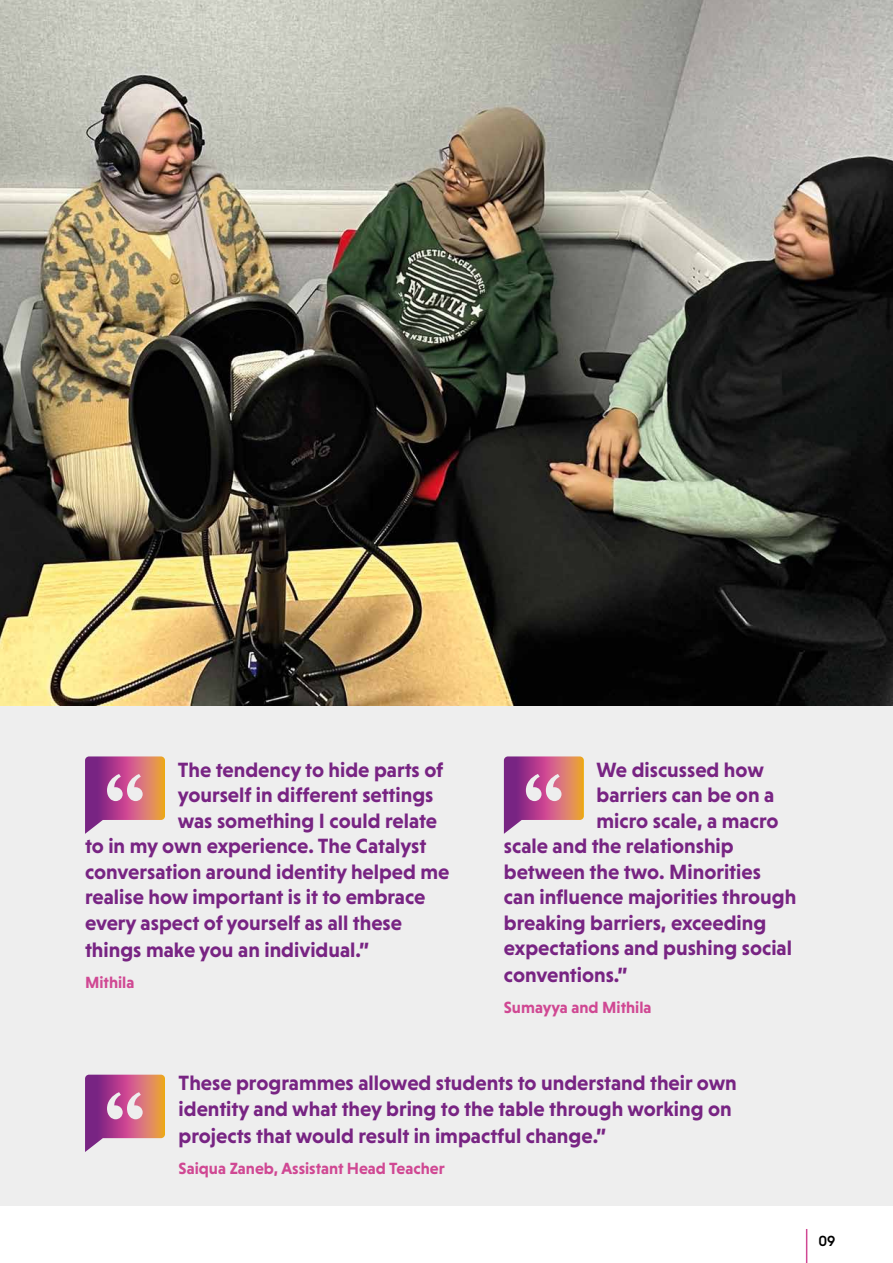
<style>
.page{position:relative;width:893px;height:1263px;background:#fff}
.page>*{position:absolute;margin:0;border:0;box-sizing:border-box;transform-origin:0 0}
.t1{font:700 21px/26.2px "Niveau Grotesk";color:#782483}
.t2{font:700 16.5px "Niveau Grotesk";color:#d04893}
.t3{font:500 15px "Niveau Grotesk";color:#000}
</style>
<div class="page">
<div style="left:0;top:706px;width:893px;height:499px;background:#eee"></div>
<img style="left:0;top:0;width:893px;height:706px">
<svg style="left:504px;top:756px;width:80px;height:78px"></svg>
<svg style="left:85px;top:756px;width:80px;height:78px"></svg>
<svg style="left:85px;top:1075px;width:80px;height:77px"></svg>
<hr style="left:806px;top:1229px;width:1px;height:34px;background:#d04893">
<p class="t1" style="left:178px;top:756px;width:267px">The tendency to hide parts of</p>
<p class="t1" style="left:178px;top:781px;width:257px">yourself in different settings</p>
<p class="t1" style="left:178px;top:807px;width:261px">was something I could relate</p>
<p class="t1" style="left:85px;top:832px;width:343px">to in my own experience. The Catalyst</p>
<p class="t1" style="left:85px;top:858px;width:366px">conversation around identity helped me</p>
<p class="t1" style="left:85px;top:883px;width:342px">realise how important is it to embrace</p>
<p class="t1" style="left:85px;top:909px;width:318px">every aspect of yourself as all these</p>
<p class="t1" style="left:85px;top:936px;width:286px">things make you an individual.”</p>
<p class="t2" style="left:85px;top:973px;width:51px">Mithila</p>
<p class="t1" style="left:597px;top:756px;width:169px">We discussed how</p>
<p class="t1" style="left:597px;top:781px;width:179px">barriers can be on a</p>
<p class="t1" style="left:597px;top:807px;width:183px">micro scale, a macro</p>
<p class="t1" style="left:504px;top:832px;width:231px">scale and the relationship</p>
<p class="t1" style="left:504px;top:858px;width:258px">between the two. Minorities</p>
<p class="t1" style="left:504px;top:883px;width:294px">can influence majorities through</p>
<p class="t1" style="left:504px;top:909px;width:264px">breaking barriers, exceeding</p>
<p class="t1" style="left:504px;top:934px;width:290px">expectations and pushing social</p>
<p class="t1" style="left:504px;top:961px;width:125px">conventions.”</p>
<p class="t2" style="left:504px;top:998px;width:149px">Sumayya and Mithila</p>
<p class="t1" style="left:179px;top:1070px;width:560px">These programmes allowed students to understand their own identity and what they bring to the table through working on projects that would result in impactful change.”</p>
<p class="t2" style="left:179px;top:1159px;width:268px">Saiqua Zaneb, Assistant Head Teacher</p>
<p class="t3" style="left:818px;top:1232px;width:19px">09</p>
</div>
